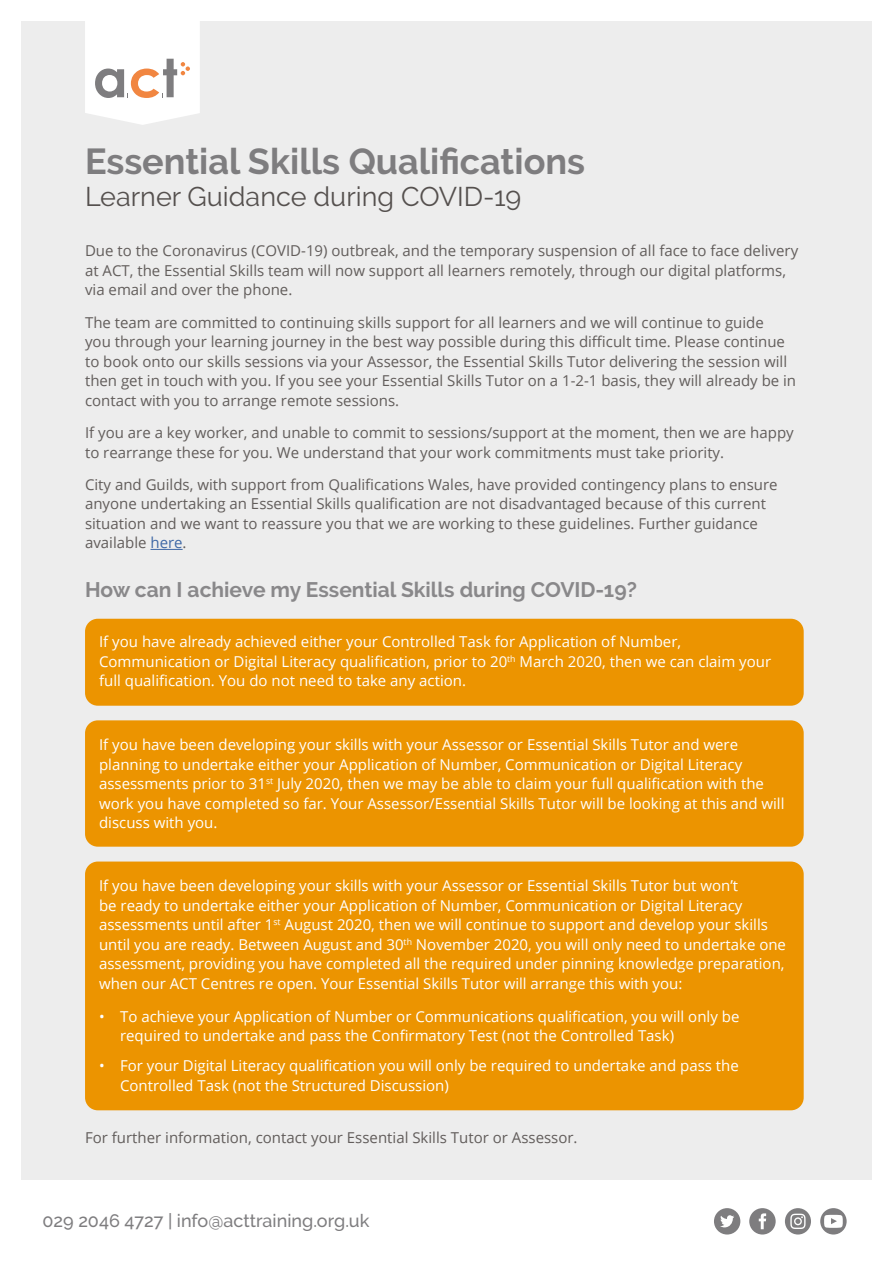
<style>
.page{position:relative;width:893px;height:1263px;background:#fff}
.page>*{position:absolute;margin:0;border:0;box-sizing:border-box;transform-origin:0 0}
.t1{font:700 36px "Raleway";color:#7e7d7f}
.t2{font:27px "Raleway";color:#55504e}
.t3{font:700 21px "Raleway";color:#89888a}
.t4{font:500 18px "Raleway";color:#7e7d7f}
.t5{font:15px/19.5px "Open Sans";color:#fff}
.t6{font:15px/19.5px "Open Sans";color:#625d5b}
.s1{color:#3f68a5}
</style>
<div class="page">
<div style="left:21px;top:21px;width:851px;height:1158px;background:#ededed"></div>
<div style="left:85px;top:619px;width:719px;height:87px;background:#ec9400;border-radius:13px"></div>
<hr style="left:150px;top:549px;width:33px;height:1px;background:#3f68a5">
<svg style="left:85px;top:21px;width:115px;height:104px;background:#f3efed"></svg>
<div style="left:85px;top:720px;width:719px;height:127px;background:#ec9400;border-radius:13px"></div>
<div style="left:85px;top:861px;width:719px;height:249px;background:#ec9400;border-radius:13px"></div>
<svg style="left:714px;top:1208px;width:26px;height:26px"></svg>
<svg style="left:749px;top:1208px;width:27px;height:26px"></svg>
<svg style="left:820px;top:1208px;width:27px;height:26px"></svg>
<svg style="left:785px;top:1208px;width:26px;height:26px"></svg>
<h1 class="t1" style="left:85px;top:141px;width:502px">Essential Skills Qualifications</h1>
<h2 class="t2" style="left:85px;top:181px;width:438px">Learner Guidance during COVID-19</h2>
<p class="t6" style="left:85px;top:241px;width:715px">Due to the Coronavirus (COVID-19) outbreak, and the temporary suspension of all face to face delivery at ACT, the Essential Skills team will now support all learners remotely, through our digital platforms, via email and over the phone.</p>
<p class="t6" style="left:85px;top:312px;width:713px">The team are committed to continuing skills support for all learners and we will continue to guide<br>you through your learning journey in the best way possible during this difficult time. Please continue to book onto our skills sessions via your Assessor, the Essential Skills Tutor delivering the session will then get in touch with you. If you see your Essential Skills Tutor on a 1-2-1 basis, they will already be in contact with you to arrange remote sessions.</p>
<p class="t6" style="left:85px;top:422px;width:710px">If you are a key worker, and unable to commit to sessions/support at the moment, then we are happy to rearrange these for you. We understand that your work commitments must take priority.</p>
<p class="t6" style="left:85px;top:474px;width:694px">City and Guilds, with support from Qualifications Wales, have provided contingency plans to ensure anyone undertaking an Essential Skills qualification are not disadvantaged because of this current situation and we want to reassure you that we are working to these guidelines. Further guidance available <span class="s1">here</span>.</p>
<h3 class="t3" style="left:85px;top:578px;width:553px">How can I achieve my Essential Skills during COVID-19?</h3>
<p class="t5" style="left:99px;top:632px;width:674px">If you have already achieved either your Controlled Task for Application of Number,<br>Communication or Digital Literacy qualification, prior to 20<sup>th</sup> March 2020, then we can claim your full qualification. You do not need to take any action.</p>
<p class="t5" style="left:99px;top:734px;width:687px">If you have been developing your skills with your Assessor or Essential Skills Tutor and were planning to undertake either your Application of Number, Communication or Digital Literacy assessments prior to 31<sup>st</sup> July 2020, then we may be able to claim your full qualification with the work you have completed so far. Your Assessor/Essential Skills Tutor will be looking at this and will discuss with you.</p>
<p class="t5" style="left:99px;top:875px;width:688px">If you have been developing your skills with your Assessor or Essential Skills Tutor but won’t<br>be ready to undertake either your Application of Number, Communication or Digital Literacy assessments until after 1<sup>st</sup> August 2020, then we will continue to support and develop your skills until you are ready. Between August and 30<sup>th</sup> November 2020, you will only need to undertake one assessment, providing you have completed all the required under pinning knowledge preparation, when our ACT Centres re open. Your Essential Skills Tutor will arrange this with you:</p>
<p class="t5" style="left:120px;top:1006px;width:621px;text-indent:-21px">• To achieve your Application of Number or Communications qualification, you will only be required to undertake and pass the Confirmatory Test (not the Controlled Task)</p>
<p class="t5" style="left:120px;top:1055px;width:620px;text-indent:-21px">• For your Digital Literacy qualification you will only be required to undertake and pass the<br>Controlled Task (not the Structured Discussion)</p>
<p class="t6" style="left:85px;top:1127px;width:494px">For further information, contact your Essential Skills Tutor or Assessor.</p>
<p class="t4" style="left:43px;top:1210px;width:328px">029 2046 4727 | info@acttraining.org.uk</p>
</div>
